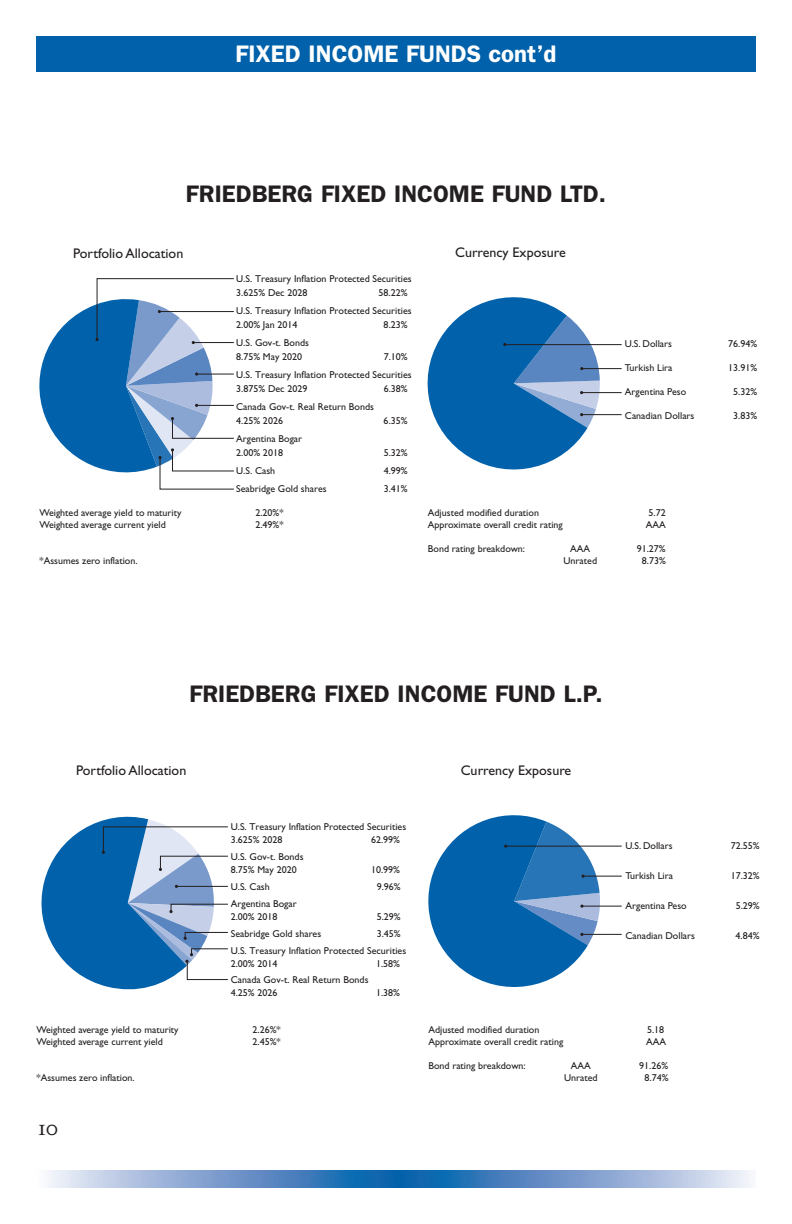
<style>
.page{position:relative;width:792px;height:1224px;background:#fff}
.page>*{position:absolute;margin:0;border:0;box-sizing:border-box;transform-origin:0 0}
.t1{font:600 24px "Franklin Gothic";color:#231f20}
.t2{font:600 24px "Franklin Gothic";color:#fff}
.t3{font:14px "Gill Sans";color:#231f20}
.t4{font:10px/14px "Gill Sans";color:#231f20}
</style>
<div class="page">
<svg style="left:39px;top:278px;width:195px;height:212px"></svg>
<hr style="left:505px;top:344px;width:117px;height:1px;background:#231f20">
<hr style="left:582px;top:368px;width:40px;height:1px;background:#231f20">
<hr style="left:582px;top:392px;width:40px;height:1px;background:#231f20">
<hr style="left:582px;top:414px;width:40px;height:1px;background:#231f20">
<svg style="left:428px;top:297px;width:172px;height:173px"></svg>
<hr style="left:506px;top:846px;width:116px;height:1px;background:#231f20">
<hr style="left:583px;top:876px;width:39px;height:1px;background:#231f20">
<hr style="left:582px;top:906px;width:40px;height:1px;background:#231f20">
<hr style="left:582px;top:934px;width:40px;height:1px;background:#231f20">
<svg style="left:428px;top:815px;width:173px;height:172px"></svg>
<svg style="left:41px;top:816px;width:187px;height:174px"></svg>
<div style="left:36px;top:36px;width:720px;height:36px;background:#0161aa"></div>
<svg style="left:49px;top:1170px;width:701px;height:18px;background:#759ecd"></svg>
<h1 class="t2" style="left:235px;top:45px;width:323px">FIXED INCOME FUNDS cont’d</h1>
<h1 class="t1" style="left:186px;top:186px;width:422px">FRIEDBERG FIXED INCOME FUND LTD.</h1>
<h2 class="t3" style="left:73px;top:249px;width:112px">Portfolio Allocation</h2>
<p class="t4" style="left:236px;top:273px;width:177px">U.S. Treasury Inflation Protected Securities<br>3.625% Dec 2028</p>
<p class="t4" style="left:236px;top:285px;width:177px;line-height:18px;text-indent:142px">58.22%<br>U.S. Treasury Inflation Protected Securities</p>
<p class="t4" style="left:236px;top:319px;width:63px">2.00% Jan 2014</p>
<p class="t4" style="left:384px;top:319px;width:26px">8.23%</p>
<p class="t4" style="left:236px;top:337px;width:74px">U.S. Gov-t. Bonds<br>8.75% May 2020</p>
<p class="t4" style="left:236px;top:349px;width:177px;line-height:18px;text-indent:147px">7.10%<br>U.S. Treasury Inflation Protected Securities</p>
<p class="t4" style="left:236px;top:383px;width:73px">3.875% Dec 2029</p>
<p class="t4" style="left:384px;top:383px;width:26px">6.38%</p>
<p class="t4" style="left:236px;top:401px;width:139px">Canada Gov-t. Real Return Bonds<br>4.25% 2026</p>
<p class="t4" style="left:384px;top:415px;width:26px">6.35%</p>
<p class="t4" style="left:236px;top:433px;width:67px">Argentina Bogar<br>2.00% 2018</p>
<p class="t4" style="left:384px;top:447px;width:26px">5.32%</p>
<p class="t4" style="left:236px;top:465px;width:41px">U.S. Cash</p>
<p class="t4" style="left:384px;top:465px;width:26px">4.99%</p>
<p class="t4" style="left:236px;top:483px;width:92px">Seabridge Gold shares</p>
<p class="t4" style="left:384px;top:483px;width:26px">3.41%</p>
<p class="t4" style="left:40px;top:507px;width:144px">Weighted average yield to maturity</p>
<p class="t4" style="left:255px;top:507px;width:30px">2.20%*</p>
<p class="t4" style="left:40px;top:519px;width:128px">Weighted average current yield</p>
<p class="t4" style="left:255px;top:519px;width:30px">2.49%*</p>
<p class="t4" style="left:40px;top:555px;width:100px">*Assumes zero inflation.</p>
<h2 class="t3" style="left:455px;top:248px;width:112px">Currency Exposure</h2>
<p class="t4" style="left:625px;top:338px;width:49px">U.S. Dollars</p>
<p class="t4" style="left:728px;top:338px;width:30px">76.94%</p>
<p class="t4" style="left:625px;top:362px;width:49px">Turkish Lira</p>
<p class="t4" style="left:728px;top:362px;width:30px">13.91%</p>
<p class="t4" style="left:625px;top:386px;width:63px">Argentina Peso</p>
<p class="t4" style="left:733px;top:386px;width:26px">5.32%</p>
<p class="t4" style="left:625px;top:410px;width:71px">Canadian Dollars</p>
<p class="t4" style="left:733px;top:410px;width:26px">3.83%</p>
<p class="t4" style="left:428px;top:507px;width:113px">Adjusted modified duration</p>
<p class="t4" style="left:649px;top:507px;width:19px">5.72</p>
<p class="t4" style="left:428px;top:519px;width:136px">Approximate overall credit rating</p>
<p class="t4" style="left:646px;top:519px;width:22px">AAA</p>
<p class="t4" style="left:428px;top:543px;width:99px">Bond rating breakdown:</p>
<p class="t4" style="left:570px;top:543px;width:22px">AAA</p>
<p class="t4" style="left:637px;top:543px;width:31px">91.27%</p>
<p class="t4" style="left:564px;top:555px;width:35px">Unrated</p>
<p class="t4" style="left:642px;top:555px;width:26px">8.73%</p>
<h1 class="t1" style="left:189px;top:686px;width:415px">FRIEDBERG FIXED INCOME FUND L.P.</h1>
<h2 class="t3" style="left:76px;top:766px;width:112px">Portfolio Allocation</h2>
<p class="t4" style="left:231px;top:821px;width:177px;line-height:13px">U.S. Treasury Inflation Protected Securities<br>3.625% 2028</p>
<p class="t4" style="left:371px;top:833px;width:30px">62.99%</p>
<p class="t4" style="left:231px;top:851px;width:74px;line-height:13px">U.S. Gov-t. Bonds<br>8.75% May 2020</p>
<p class="t4" style="left:371px;top:863px;width:30px">10.99%</p>
<p class="t4" style="left:231px;top:880px;width:41px">U.S. Cash</p>
<p class="t4" style="left:377px;top:880px;width:26px">9.96%</p>
<p class="t4" style="left:231px;top:898px;width:67px;line-height:13px">Argentina Bogar<br>2.00% 2018</p>
<p class="t4" style="left:377px;top:910px;width:26px">5.29%</p>
<p class="t4" style="left:231px;top:926px;width:177px;line-height:17px;text-indent:146px">3.45%<br>U.S. Treasury Inflation Protected Securities</p>
<p class="t4" style="left:231px;top:957px;width:48px">2.00% 2014</p>
<p class="t4" style="left:376px;top:957px;width:26px">1.58%</p>
<p class="t4" style="left:231px;top:975px;width:139px;line-height:13px">Canada Gov-t. Real Return Bonds<br>4.25% 2026</p>
<p class="t4" style="left:231px;top:927px;width:92px">Seabridge Gold shares</p>
<p class="t4" style="left:376px;top:987px;width:26px">1.38%</p>
<p class="t4" style="left:37px;top:1024px;width:144px">Weighted average yield to maturity</p>
<p class="t4" style="left:253px;top:1024px;width:30px">2.26%*</p>
<p class="t4" style="left:37px;top:1036px;width:128px">Weighted average current yield</p>
<p class="t4" style="left:253px;top:1036px;width:30px">2.45%*</p>
<p class="t4" style="left:37px;top:1072px;width:100px">*Assumes zero inflation.</p>
<h2 class="t3" style="left:461px;top:765px;width:112px">Currency Exposure</h2>
<p class="t4" style="left:625px;top:839px;width:49px">U.S. Dollars</p>
<p class="t4" style="left:731px;top:839px;width:30px">72.55%</p>
<p class="t4" style="left:625px;top:869px;width:49px">Turkish Lira</p>
<p class="t4" style="left:731px;top:869px;width:30px">17.32%</p>
<p class="t4" style="left:625px;top:899px;width:63px">Argentina Peso</p>
<p class="t4" style="left:736px;top:899px;width:26px">5.29%</p>
<p class="t4" style="left:625px;top:929px;width:71px">Canadian Dollars</p>
<p class="t4" style="left:736px;top:929px;width:26px">4.84%</p>
<p class="t4" style="left:428px;top:1024px;width:113px">Adjusted modified duration</p>
<p class="t4" style="left:647px;top:1024px;width:19px">5.18</p>
<p class="t4" style="left:428px;top:1036px;width:136px">Approximate overall credit rating</p>
<p class="t4" style="left:646px;top:1036px;width:22px">AAA</p>
<p class="t4" style="left:428px;top:1060px;width:99px">Bond rating breakdown:</p>
<p class="t4" style="left:571px;top:1060px;width:22px">AAA</p>
<p class="t4" style="left:639px;top:1060px;width:31px">91.26%</p>
<p class="t4" style="left:564px;top:1072px;width:35px">Unrated</p>
<p class="t4" style="left:645px;top:1072px;width:25px">8.74%</p>
</div>
